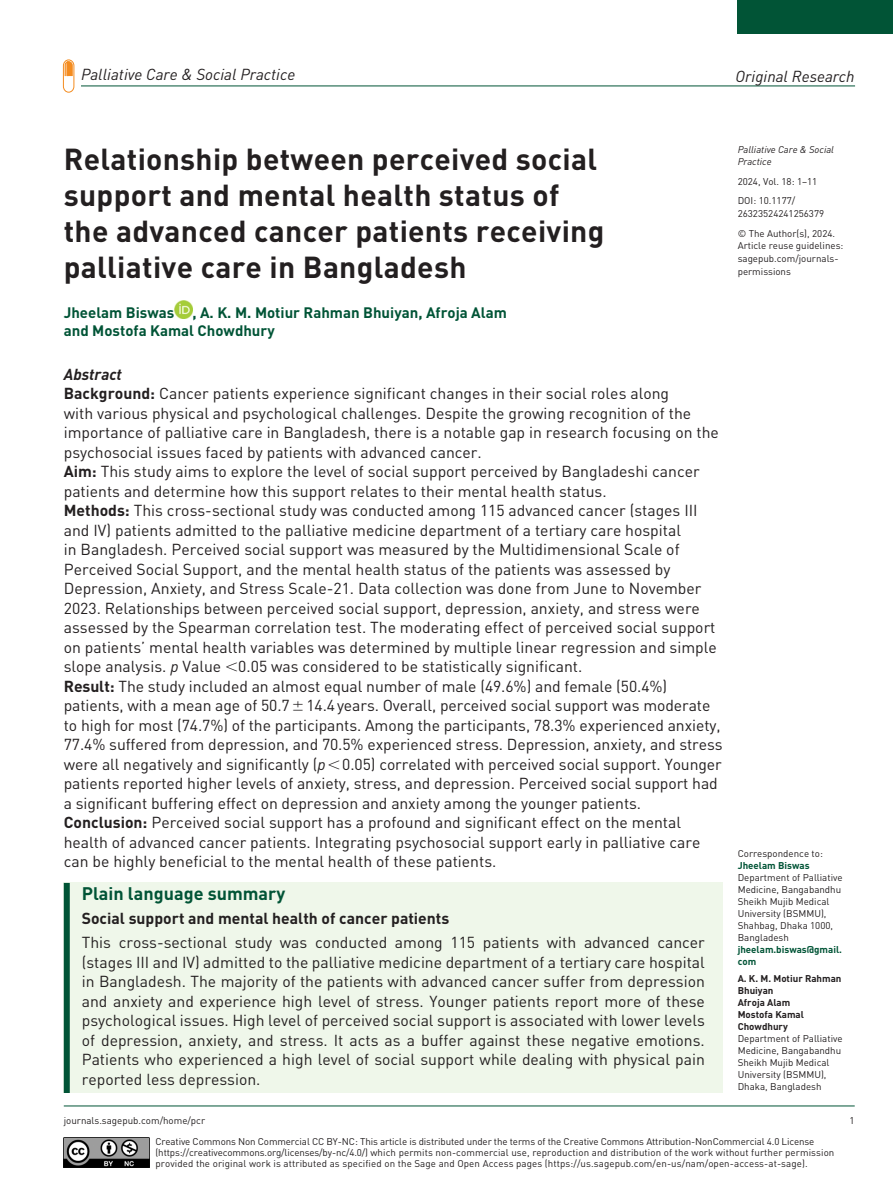
<style>
.page{position:relative;width:893px;height:1191px;background:#fff}
.page>*{position:absolute;margin:0;border:0;box-sizing:border-box;transform-origin:0 0}
.t1{font:700 30px/36px "DIN";letter-spacing:.01em;color:#231f20}
.t2{font:700 18px "DIN";color:#015436}
.t3{font:15.75px/19.5px "DIN";color:#231f20}
.t4{font:italic 15.75px "DIN";color:#231f20}
.t5{font:700 15.75px "DIN";color:#231f20}
.t6{font:700 15px/18px "DIN";color:#015436}
.t7{font:9.75px/12px "DIN";color:#231f20}
.t8{font:700 9.75px/12px "DIN";color:#231f20}
.t9{font:700 9.75px/12px "DIN";color:#015436}
.t10{font:italic 9.75px/12.8px "DIN";color:#231f20}
.s1{font-weight:700;font-style:italic}
.s2{font-weight:700}
.s3{font-style:italic}
</style>
<div class="page">
<div style="left:738px;top:0;width:155px;height:34px;background:#015436"></div>
<hr style="left:64px;top:1105px;width:791px;height:1px;background:#015436">
<img style="left:64px;top:1137px;width:86px;height:30px">
<svg style="left:63px;top:59px;width:12px;height:34px"></svg>
<hr style="left:81px;top:86px;width:774px;height:1px;background:#015436">
<div style="left:64px;top:883px;width:659px;height:210px;background:#eff7ea"></div>
<img style="left:174px;top:300px;width:18px;height:18px">
<div style="left:64px;top:883px;width:6px;height:210px;background:#015436"></div>
<p class="t4" style="left:81px;top:65px;width:216px">Palliative Care &amp; Social Practice</p>
<p class="t4" style="left:736px;top:66px;width:121px">Original Research</p>
<h1 class="t1" style="left:64px;top:139px;width:542px">Relationship between perceived social support and mental health status of the advanced cancer patients receiving palliative care in Bangladesh</h1>
<p class="t6" style="left:64px;top:303px;width:445px">Jheelam Biswas , A. K. M. Motiur Rahman Bhuiyan, Afroja Alam and Mostofa Kamal Chowdhury</p>
<p class="t3" style="left:64px;top:364px;width:660px"><span class="s1">Abstract<br></span><span class="s2">Background:</span> Cancer patients experience significant changes in their social roles along<br>with various physical and psychological challenges. Despite the growing recognition of the importance of palliative care in Bangladesh, there is a notable gap in research focusing on the psychosocial issues faced by patients with advanced cancer.<br><span class="s2">Aim:</span> This study aims to explore the level of social support perceived by Bangladeshi cancer patients and determine how this support relates to their mental health status.<br><span class="s2">Methods:</span> This cross-sectional study was conducted among 115 advanced cancer (stages III and IV) patients admitted to the palliative medicine department of a tertiary care hospital<br>in Bangladesh. Perceived social support was measured by the Multidimensional Scale of Perceived Social Support, and the mental health status of the patients was assessed by Depression, Anxiety, and Stress Scale-21. Data collection was done from June to November 2023. Relationships between perceived social support, depression, anxiety, and stress were assessed by the Spearman correlation test. The moderating effect of perceived social support on patients’ mental health variables was determined by multiple linear regression and simple slope analysis. <span class="s3">p</span> Value 0.05 was considered to be statistically significant.<br><span class="s2">Result:</span> The study included an almost equal number of male (49.6%) and female (50.4%) patients, with a mean age of 50.7 14.4years. Overall, perceived social support was moderate to high for most (74.7%) of the participants. Among the participants, 78.3% experienced anxiety, 77.4% suffered from depression, and 70.5% experienced stress. Depression, anxiety, and stress were all negatively and significantly (<span class="s3">p</span> 0.05) correlated with perceived social support. Younger patients reported higher levels of anxiety, stress, and depression. Perceived social support had a significant buffering effect on depression and anxiety among the younger patients.<br><span class="s2">Conclusion:</span> Perceived social support has a profound and significant effect on the mental health of advanced cancer patients. Integrating psychosocial support early in palliative care can be highly beneficial to the mental health of these patients.</p>
<p class="t2" style="left:82px;top:882px;width:205px">Plain language summary</p>
<p class="t5" style="left:82px;top:908px;width:369px">Social support and mental health of cancer patients</p>
<p class="t3" style="left:82px;top:932px;width:625px;text-align:justify">This cross-sectional study was conducted among 115 patients with advanced cancer (stages III and IV) admitted to the palliative medicine department of a tertiary care hospital in Bangladesh. The majority of the patients with advanced cancer suffer from depression and anxiety and experience high level of stress. Younger patients report more of these psychological issues. High level of perceived social support is associated with lower levels of depression, anxiety, and stress. It acts as a buffer against these negative emotions.<br>Patients who experienced a high level of social support while dealing with physical pain reported less depression.</p>
<p class="t10" style="left:738px;top:142px;width:98px">Palliative Care &amp; Social<br>Practice</p>
<p class="t7" style="left:738px;top:171px;width:81px;line-height:19.5px">2024, Vol. 18: 1–11<br>DOI: 10.1177/</p>
<p class="t7" style="left:738px;top:204px;width:99px;line-height:19.5px">26323524241256379 © The Author(s), 2024.</p>
<p class="t7" style="left:738px;top:239px;width:107px;line-height:12.8px">Article reuse guidelines: sagepub.com/journals&shy;permissions</p>
<p class="t7" style="left:738px;top:847px;width:87px">Correspondence to:</p>
<p class="t9" style="left:738px;top:859px;width:73px">Jheelam Biswas</p>
<p class="t7" style="left:738px;top:871px;width:106px">Department of Palliative<br>Medicine, Bangabandhu<br>Sheikh Mujib Medical<br>University (BSMMU),<br>Shahbag, Dhaka 1000,<br>Bangladesh</p>
<p class="t9" style="left:738px;top:943px;width:106px">jheelam.biswas@gmail. com</p>
<p class="t8" style="left:738px;top:971px;width:105px">A. K. M. Motiur Rahman<br>Bhuiyan<br>Afroja Alam<br>Mostofa Kamal<br>Chowdhury</p>
<p class="t7" style="left:738px;top:1032px;width:106px">Department of Palliative<br>Medicine, Bangabandhu<br>Sheikh Mujib Medical<br>University (BSMMU),<br>Dhaka, Bangladesh</p>
<p class="t7" style="left:64px;top:1114px;width:143px">journals.sagepub.com/home/pcr</p>
<p class="t7" style="left:850px;top:1114px;width:7px">1</p>
<p class="t7" style="left:155px;top:1135px;width:680px;line-height:11.2px">Creative Commons Non Commercial CC BY-NC: This article is distributed under the terms of the Creative Commons Attribution-NonCommercial 4.0 License (https://creativecommons.org/licenses/by-nc/4.0/) which permits non-commercial use, reproduction and distribution of the work without further permission provided the original work is attributed as specified on the Sage and Open Access pages (https://us.sagepub.com/en-us/nam/open-access-at-sage).</p>
</div>
